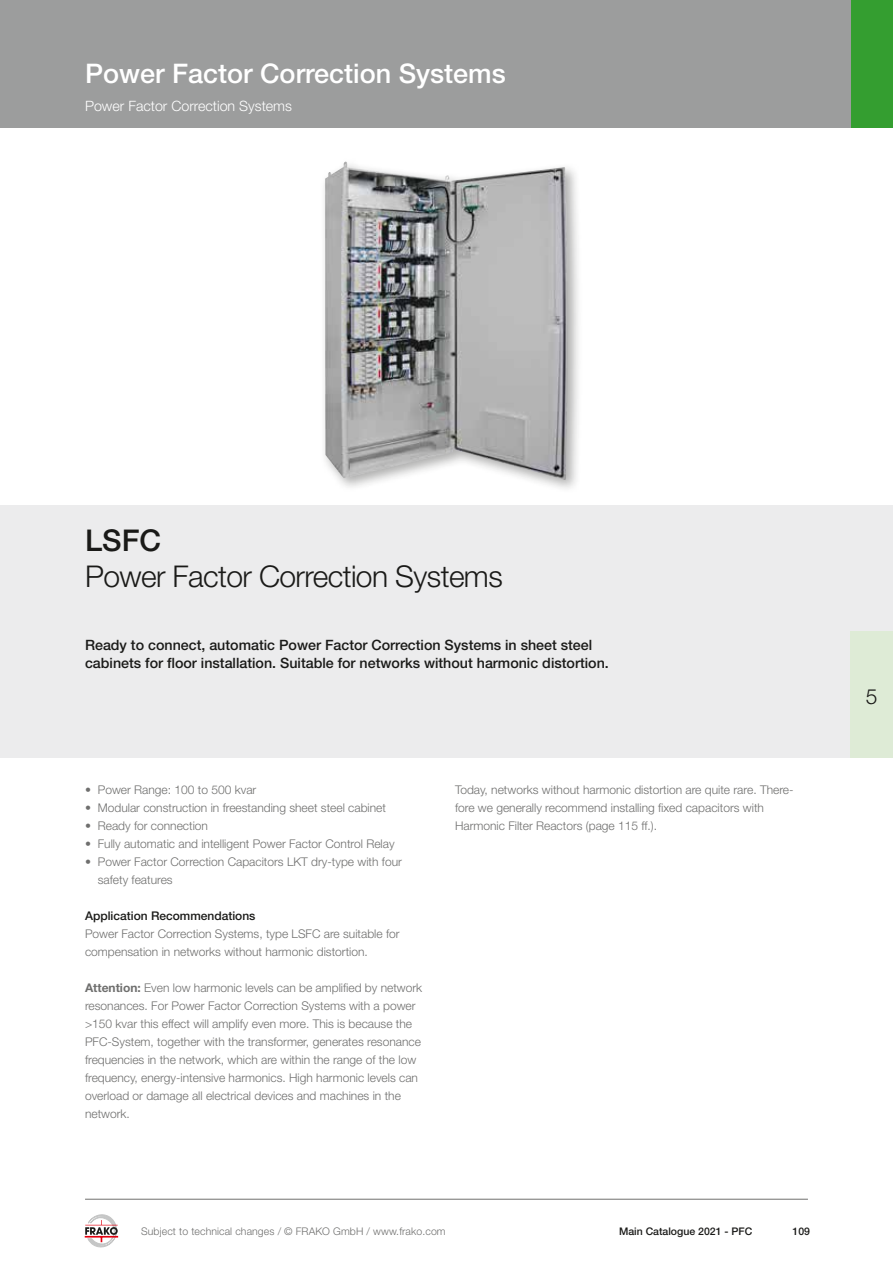
<style>
.page{position:relative;width:893px;height:1263px;background:#fff}
.page>*{position:absolute;margin:0;border:0;box-sizing:border-box;transform-origin:0 0}
.t1{font:300 30px "Helvetica Neue LT Std";letter-spacing:-.02em;color:#1a1a18}
.t2{font:500 30px "Helvetica Neue LT Std";color:#1a1a18}
.t3{font:500 27px "Helvetica Neue LT Std";color:#fff}
.t4{font:300 21px "Helvetica Neue LT Std";color:#1a1a18}
.t5{font:500 14.25px/18px "Helvetica Neue LT Std";color:#1a1a18}
.t6{font:300 14.25px "Helvetica Neue LT Std";color:#fff}
.t7{font:300 12px/18px "Helvetica Neue LT Std";color:#6f6f6e}
.t8{font:500 12px "Helvetica Neue LT Std";color:#1a1a18}
.t9{font:300 10.5px "Helvetica Neue LT Std";letter-spacing:.01em;color:#6f6f6e}
.t10{font:500 10.5px "Helvetica Neue LT Std";color:#1a1a18}
.s1{font-weight:700}
</style>
<div class="page">
<div style="left:850px;top:0;width:43px;height:128px;background:#349e30"></div>
<div style="left:0;top:506px;width:893px;height:252px;background:#ececed"></div>
<div style="left:320px;top:157px;width:263px;height:337px;background:#1a1a18;opacity:.35"></div>
<img style="left:325px;top:162px;width:243px;height:318px">
<div style="left:850px;top:632px;width:43px;height:126px;background:#deebd6"></div>
<div style="left:0;top:0;width:850px;height:128px;background:#9c9d9d"></div>
<hr style="left:85px;top:1199px;width:723px;height:1px;background:#6f6f6e">
<svg style="left:85px;top:1214px;width:34px;height:34px"></svg>
<h2 class="t3" style="left:85px;top:57px;width:422px">Power Factor Correction Systems</h2>
<p class="t6" style="left:85px;top:97px;width:208px">Power Factor Correction Systems</p>
<h1 class="t2" style="left:85px;top:522px;width:78px">LSFC</h1>
<h1 class="t1" style="left:85px;top:558px;width:419px">Power Factor Correction Systems</h1>
<p class="t5" style="left:85px;top:635px;width:525px">Ready to connect, automatic Power Factor Correction Systems in sheet steel cabinets for floor installation. Suitable for networks without harmonic distortion.</p>
<p class="t7" style="left:85px;top:780px;width:173px">• Power Range: 100 to 500 kvar</p>
<p class="t7" style="left:85px;top:798px;width:303px">• Modular construction in freestanding sheet steel cabinet</p>
<p class="t7" style="left:85px;top:816px;width:125px">• Ready for connection</p>
<p class="t7" style="left:85px;top:834px;width:311px">• Fully automatic and intelligent Power Factor Control Relay</p>
<p class="t7" style="left:98px;top:852px;width:306px;text-indent:-13px">• Power Factor Correction Capacitors LKT dry-type with four safety features</p>
<p class="t8" style="left:85px;top:908px;width:172px">Application Recommendations</p>
<p class="t7" style="left:85px;top:924px;width:316px">Power Factor Correction Systems, type LSFC are suitable for compensation in networks without harmonic distortion.</p>
<p class="t7" style="left:85px;top:978px;width:339px"><span class="s1">Attention:</span> Even low harmonic levels can be amplified by network resonances. For Power Factor Correction Systems with a power &gt;150 kvar this effect will amplify even more. This is because the PFC-System, together with the transformer, generates resonance frequencies in the network, which are within the range of the low frequency, energy-intensive harmonics. High harmonic levels can overload or damage all electrical devices and machines in the network.</p>
<p class="t7" style="left:455px;top:780px;width:340px">Today, networks without harmonic distortion are quite rare. There&shy;fore we generally recommend installing fixed capacitors with<br>Harmonic Filter Reactors (page 115 ff.).</p>
<p class="t9" style="left:141px;top:1224px;width:306px">Subject to technical changes / © FRAKO GmbH / www.frako.com</p>
<p class="t10" style="left:619px;top:1225px;width:135px">Main Catalogue 2021 - PFC</p>
<p class="t10" style="left:792px;top:1225px;width:19px">109</p>
<h3 class="t4" style="left:866px;top:683px;width:13px">5</h3>
</div>
